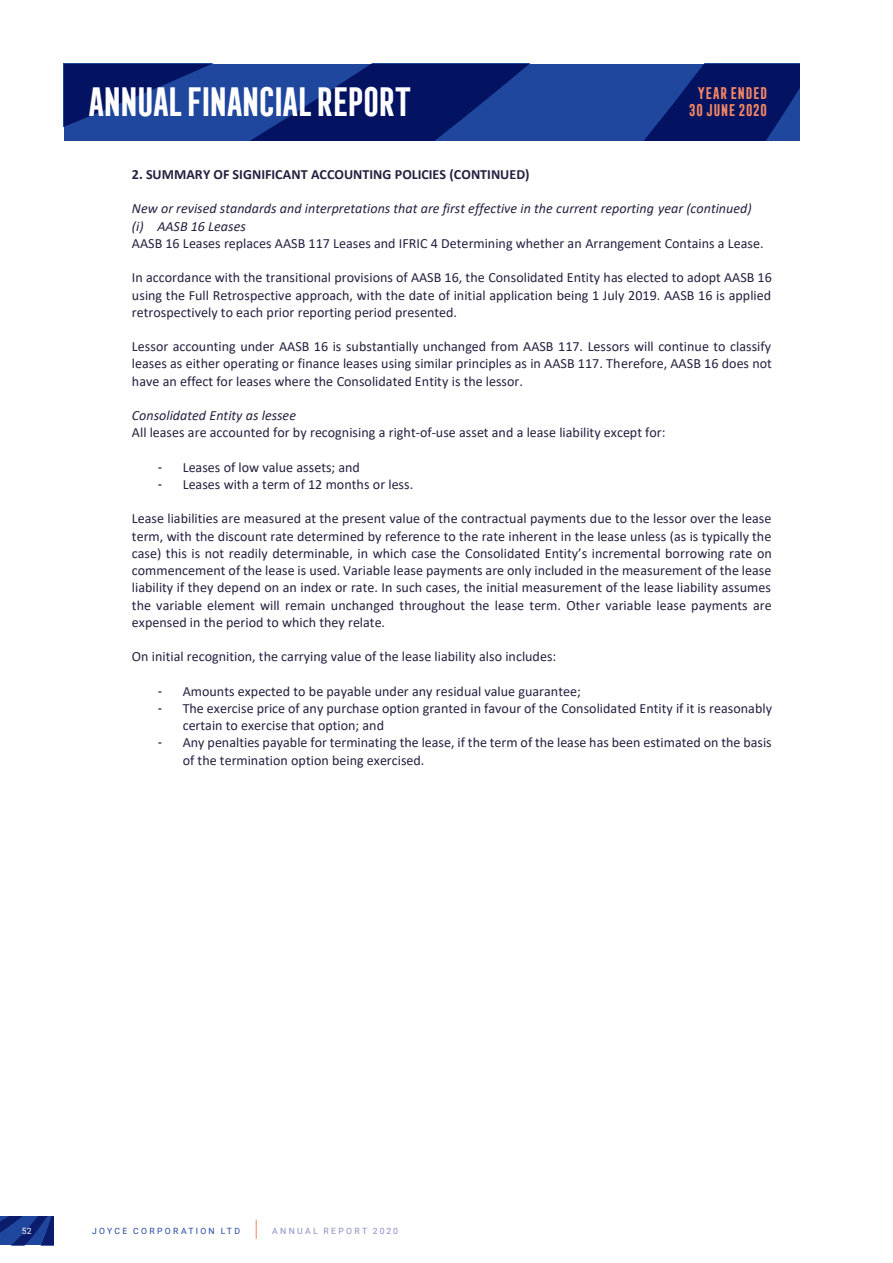
<style>
.page{position:relative;width:893px;height:1263px;background:#fff}
.page>*{position:absolute;margin:0;border:0;box-sizing:border-box;transform-origin:0 0}
.t1{font:700 37.5px "Frontage Condensed";letter-spacing:-.14em;color:#fff}
.t2{font:700 15.45px "Frontage Condensed";letter-spacing:-.08em;color:#f58761}
.t3{font:14.1px/17.2px "Calibri";color:#262140;text-align:justify}
.t4{font:italic 14.1px/17.2px "Calibri";letter-spacing:.005em;color:#262140}
.t5{font:700 14.1px "Calibri";color:#262140}
.t6{font:8.7px "Roboto";letter-spacing:.265em;color:#20479e}
.t7{font:8.7px "Roboto";letter-spacing:.265em;color:#888dc5}
.t8{font:8.7px "Roboto";color:#fff}
.s1{font-family:"Trebuchet MS"}
</style>
<div class="page">
<svg style="left:256px;top:1219px;width:1px;height:20px"></svg>
<svg style="left:0;top:1216px;width:54px;height:29px;background:#153386"></svg>
<svg style="left:64px;top:64px;width:162px;height:76px;background:#153286"></svg>
<svg style="left:226px;top:64px;width:573px;height:76px;background:#122d7f"></svg>
<h1 class="t1" style="left:85px;top:81px;width:328px">ANNUAL FINANCIAL REPORT</h1>
<p class="t2" style="left:697px;top:85px;width:72px">YEAR ENDED</p>
<p class="t2" style="left:687px;top:101px;width:82px">30 JUNE 2020</p>
<p class="t5" style="left:132px;top:164px;width:399px">2. SUMMARY OF SIGNIFICANT ACCOUNTING POLICIES (CONTINUED)</p>
<p class="t4" style="left:132px;top:199px;width:621px">New or revised standards and interpretations that are first effective in the current reporting year (continued) (i) AASB 16 Leases</p>
<p class="t3" style="left:132px;top:234px;width:633px">AASB 16 Leases replaces AASB 117 Leases and IFRIC 4 Determining whether an Arrangement Contains a Lease.</p>
<p class="t3" style="left:132px;top:269px;width:641px">In accordance with the transitional provisions of AASB 16, the Consolidated Entity has elected to adopt AASB 16 using the Full Retrospective approach, with the date of initial application being 1 July 2019. AASB 16 is applied retrospectively to each prior reporting period presented.</p>
<p class="t3" style="left:132px;top:337px;width:641px">Lessor accounting under AASB 16 is substantially unchanged from AASB 117. Lessors will continue to classify leases as either operating or finance leases using similar principles as in AASB 117. Therefore, AASB 16 does not have an effect for leases where the Consolidated Entity is the lessor.</p>
<p class="t4" style="left:132px;top:406px;width:166px">Consolidated Entity as lessee</p>
<p class="t3" style="left:132px;top:424px;width:535px">All leases are accounted for by recognising a right-of-use asset and a lease liability except for:</p>
<p class="t3" style="left:157px;top:458px;width:204px"><span class="s1">-</span> Leases of low value assets; and</p>
<p class="t3" style="left:157px;top:475px;width:257px"><span class="s1">-</span> Leases with a term of 12 months or less.</p>
<p class="t3" style="left:132px;top:510px;width:641px">Lease liabilities are measured at the present value of the contractual payments due to the lessor over the lease term, with the discount rate determined by reference to the rate inherent in the lease unless (as is typically the case) this is not readily determinable, in which case the Consolidated Entity’s incremental borrowing rate on commencement of the lease is used. Variable lease payments are only included in the measurement of the lease liability if they depend on an index or rate. In such cases, the initial measurement of the lease liability assumes the variable element will remain unchanged throughout the lease term. Other variable lease payments are expensed in the period to which they relate.</p>
<p class="t3" style="left:132px;top:648px;width:426px">On initial recognition, the carrying value of the lease liability also includes:</p>
<p class="t3" style="left:157px;top:682px;width:425px"><span class="s1">-</span> Amounts expected to be payable under any residual value guarantee;</p>
<p class="t3" style="left:183px;top:699px;width:591px;text-indent:-25px"><span class="s1">-</span> The exercise price of any purchase option granted in favour of the Consolidated Entity if it is reasonably certain to exercise that option; and</p>
<p class="t3" style="left:183px;top:734px;width:590px;text-indent:-25px"><span class="s1">-</span> Any penalties payable for terminating the lease, if the term of the lease has been estimated on the basis of the termination option being exercised.</p>
<p class="t8" style="left:22px;top:1225px;width:12px">52</p>
<p class="t6" style="left:92px;top:1224px;width:149px">JOYCE CORPORATION LTD</p>
<p class="t7" style="left:272px;top:1224px;width:127px">ANNUAL REPORT 2020</p>
</div>
